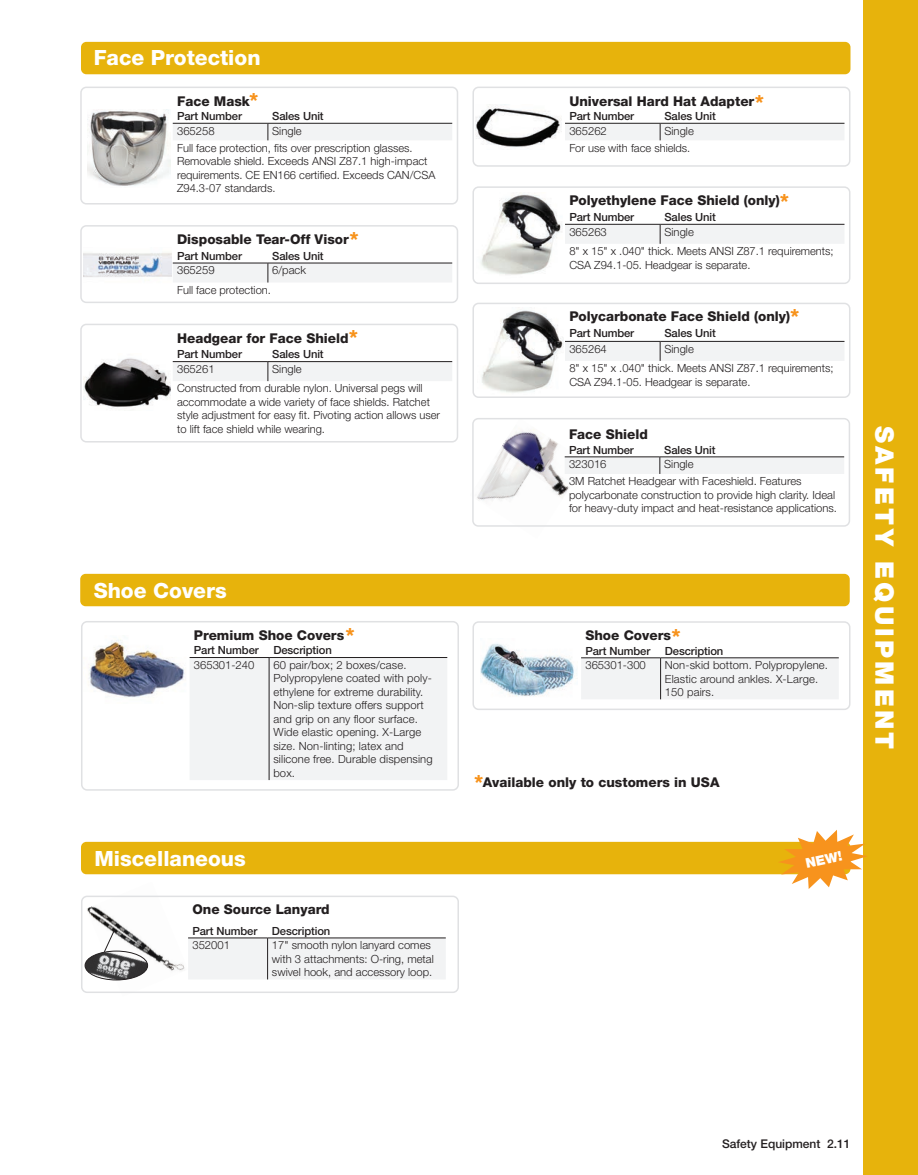
<style>
.page{position:relative;width:918px;height:1175px;background:#fff}
.page>*{position:absolute;margin:0;border:0;box-sizing:border-box;transform-origin:0 0}
.t1{font:900 25.5px "Helvetica Neue LT Std";letter-spacing:.125em;color:#fff}
.t2{font:800 21px "Helvetica Neue LT Std";color:#fff}
.t3{font:800 21px "Helvetica Neue LT Std";color:#f7931d}
.t4{font:800 13.5px "Helvetica Neue LT Std";color:#231f20}
.t5{font:900 13.5px "Helvetica Neue LT Std";color:#fff}
.t6{font:500 12px "Helvetica Neue LT Std";color:#231f20}
.t7{font:300 11.25px/13.5px "Helvetica Neue LT Std";color:#231f20}
.t8{font:500 11.25px "Helvetica Neue LT Std";letter-spacing:-.01em;color:#231f20}
.s1{font-size:21px;color:#f7931d}
</style>
<div class="page">
<div style="left:81px;top:42px;width:769px;height:32px;background:#e7b30c;border-radius:5px"></div>
<div style="left:863px;top:0;width:55px;height:1174px;background:#e7b30c"></div>
<div style="left:80px;top:574px;width:770px;height:32px;background:#e7b30c;border-radius:5px"></div>
<div style="left:173px;top:123px;width:279px;height:17px;background:#f2f3f4"></div>
<div style="left:565px;top:123px;width:279px;height:17px;background:#f2f3f4"></div>
<div style="left:80px;top:87px;width:378px;height:117px;border:2px solid #e0e1e3;border-radius:5px"></div>
<div style="left:472px;top:87px;width:378px;height:80px;border:2px solid #e0e1e3;border-radius:5px"></div>
<img style="left:88px;top:109px;width:82px;height:77px">
<img style="left:475px;top:104px;width:87px;height:43px">
<div style="left:472px;top:186px;width:378px;height:98px;border:2px solid #e0e1e3;border-radius:5px"></div>
<img style="left:481px;top:194px;width:82px;height:81px">
<div style="left:565px;top:224px;width:279px;height:20px;background:#f2f3f4"></div>
<img style="left:473px;top:429px;width:114px;height:98px">
<div style="left:472px;top:303px;width:378px;height:95px;border:2px solid #e0e1e3;border-radius:5px"></div>
<img style="left:482px;top:310px;width:82px;height:83px">
<hr style="left:565px;top:456px;width:95px;height:1px;background:#231f20">
<hr style="left:660px;top:456px;width:184px;height:1px;background:#231f20">
<div style="left:565px;top:457px;width:279px;height:17px;background:#f2f3f4"></div>
<div style="left:472px;top:418px;width:378px;height:108px;border:2px solid #e0e1e3;border-radius:5px"></div>
<div style="left:565px;top:341px;width:279px;height:20px;background:#f2f3f4"></div>
<div style="left:473px;top:621px;width:377px;height:89px;border:2px solid #e0e1e3;border-radius:5px"></div>
<img style="left:481px;top:643px;width:93px;height:54px">
<div style="left:581px;top:658px;width:258px;height:41px;background:#f2f3f4"></div>
<hr style="left:581px;top:657px;width:80px;height:1px;background:#231f20">
<hr style="left:661px;top:657px;width:178px;height:1px;background:#231f20">
<hr style="left:660px;top:658px;width:1px;height:41px;background:#231f20">
<div style="left:81px;top:621px;width:378px;height:169px;border:2px solid #e0e1e3;border-radius:5px"></div>
<img style="left:88px;top:640px;width:98px;height:58px">
<div style="left:190px;top:658px;width:257px;height:122px;background:#f2f3f4"></div>
<hr style="left:190px;top:657px;width:79px;height:1px;background:#231f20">
<hr style="left:269px;top:657px;width:178px;height:1px;background:#231f20">
<hr style="left:269px;top:657px;width:1px;height:123px;background:#231f20">
<img style="left:83px;top:253px;width:88px;height:28px">
<div style="left:173px;top:263px;width:279px;height:19px;background:#f2f3f4"></div>
<div style="left:80px;top:225px;width:378px;height:78px;border:2px solid #e0e1e3;border-radius:5px"></div>
<div style="left:80px;top:324px;width:378px;height:118px;border:2px solid #e0e1e3;border-radius:5px"></div>
<svg style="left:173px;top:361px;width:279px;height:20px"></svg>
<img style="left:84px;top:358px;width:86px;height:51px">
<div style="left:81px;top:842px;width:769px;height:32px;background:#e7b30c;border-radius:5px"></div>
<div style="left:188px;top:938px;width:258px;height:41px;background:#f2f3f4"></div>
<hr style="left:188px;top:937px;width:80px;height:1px;background:#231f20">
<hr style="left:268px;top:937px;width:178px;height:1px;background:#231f20">
<hr style="left:267px;top:938px;width:1px;height:41px;background:#231f20">
<img style="left:87px;top:906px;width:98px;height:75px">
<svg style="left:103px;top:929px;width:12px;height:22px"></svg>
<img style="left:85px;top:951px;width:63px;height:29px">
<div style="left:85px;top:950px;width:63px;height:30px;border:1px solid #231f20;border-radius:50%"></div>
<svg style="left:773px;top:830px;width:94px;height:59px"></svg>
<div style="left:81px;top:895px;width:378px;height:98px;border:2px solid #e0e1e3;border-radius:5px"></div>
<h2 class="t2" style="left:94px;top:45px;width:168px">Face Protection</h2>
<h2 class="t3" style="left:249px;top:88px;width:11px">*</h2>
<h2 class="t3" style="left:755px;top:90px;width:11px">*</h2>
<p class="t4" style="left:177px;top:93px;width:74px">Face Mask</p>
<p class="t8" style="left:177px;top:109px;width:66px">Part Number</p>
<p class="t8" style="left:272px;top:109px;width:53px">Sales Unit</p>
<p class="t7" style="left:177px;top:124px;width:39px">365258</p>
<p class="t4" style="left:569px;top:93px;width:187px">Universal Hard Hat Adapter</p>
<p class="t8" style="left:569px;top:109px;width:66px">Part Number</p>
<p class="t8" style="left:664px;top:109px;width:53px">Sales Unit</p>
<p class="t7" style="left:569px;top:124px;width:39px">365262</p>
<p class="t7" style="left:177px;top:122px;width:237px;line-height:17.1px;text-indent:95px">Single<br>Full face protection, fits over prescription glasses.</p>
<p class="t7" style="left:177px;top:154px;width:260px">Removable shield. Exceeds ANSI Z87.1 high-impact requirements. CE EN166 certified. Exceeds CAN/CSA<br>Z94.3-07 standards.</p>
<p class="t7" style="left:569px;top:122px;width:126px;line-height:17.1px;text-indent:95px">Single<br>For use with face shields.</p>
<h2 class="t3" style="left:780px;top:189px;width:11px">*</h2>
<p class="t4" style="left:569px;top:192px;width:212px">Polyethylene Face Shield (only)</p>
<p class="t8" style="left:569px;top:210px;width:66px">Part Number</p>
<p class="t8" style="left:664px;top:210px;width:53px">Sales Unit</p>
<p class="t7" style="left:569px;top:224px;width:39px">365263</p>
<p class="t7" style="left:569px;top:221px;width:266px;line-height:19.5px;text-indent:95px">Single<br>8" x 15" x .040" thick. Meets ANSI Z87.1 requirements;</p>
<p class="t7" style="left:569px;top:257px;width:183px">CSA Z94.1-05. Headgear is separate.</p>
<h2 class="t3" style="left:350px;top:227px;width:11px">*</h2>
<p class="t4" style="left:177px;top:231px;width:173px">Disposable Tear-Off Visor</p>
<p class="t8" style="left:177px;top:249px;width:66px">Part Number</p>
<p class="t8" style="left:272px;top:249px;width:53px">Sales Unit</p>
<p class="t7" style="left:177px;top:263px;width:39px">365259</p>
<p class="t7" style="left:272px;top:263px;width:35px">6/pack</p>
<p class="t7" style="left:177px;top:283px;width:95px">Full face protection.</p>
<h2 class="t3" style="left:349px;top:325px;width:11px">*</h2>
<p class="t4" style="left:177px;top:330px;width:173px">Headgear for Face Shield</p>
<p class="t8" style="left:177px;top:348px;width:66px">Part Number</p>
<p class="t8" style="left:272px;top:348px;width:53px">Sales Unit</p>
<p class="t7" style="left:177px;top:362px;width:39px">365261</p>
<p class="t7" style="left:177px;top:359px;width:247px;line-height:19.5px;text-indent:95px">Single<br>Constructed from durable nylon. Universal pegs will</p>
<p class="t7" style="left:177px;top:395px;width:265px">accommodate a wide variety of face shields. Ratchet style adjustment for easy fit. Pivoting action allows user to lift face shield while wearing.</p>
<h2 class="t2" style="left:94px;top:577px;width:135px">Shoe Covers</h2>
<h2 class="t3" style="left:790px;top:304px;width:11px">*</h2>
<p class="t4" style="left:569px;top:308px;width:222px">Polycarbonate Face Shield (only)</p>
<p class="t8" style="left:569px;top:326px;width:66px">Part Number</p>
<p class="t8" style="left:664px;top:326px;width:53px">Sales Unit</p>
<p class="t7" style="left:569px;top:342px;width:39px">365264</p>
<p class="t7" style="left:569px;top:339px;width:266px;line-height:19.5px;text-indent:95px">Single<br>8" x 15" x .040" thick. Meets ANSI Z87.1 requirements;</p>
<p class="t7" style="left:569px;top:375px;width:183px">CSA Z94.1-05. Headgear is separate.</p>
<p class="t4" style="left:569px;top:426px;width:81px">Face Shield</p>
<p class="t8" style="left:569px;top:443px;width:66px">Part Number</p>
<p class="t8" style="left:664px;top:443px;width:53px">Sales Unit</p>
<p class="t7" style="left:569px;top:457px;width:39px">323016</p>
<p class="t7" style="left:569px;top:455px;width:234px;line-height:17.1px;text-indent:95px">Single<br>3M Ratchet Headgear with Faceshield. Features</p>
<p class="t7" style="left:569px;top:488px;width:269px">polycarbonate construction to provide high clarity. Ideal for heavy-duty impact and heat-resistance applications.</p>
<h2 class="t3" style="left:345px;top:622px;width:11px">*</h2>
<p class="t4" style="left:194px;top:627px;width:152px">Premium Shoe Covers</p>
<h2 class="t3" style="left:671px;top:623px;width:11px">*</h2>
<p class="t8" style="left:194px;top:643px;width:66px">Part Number</p>
<p class="t8" style="left:273px;top:643px;width:60px">Description</p>
<p class="t7" style="left:194px;top:658px;width:62px">365301-240</p>
<p class="t7" style="left:273px;top:658px;width:161px">60 pair/box; 2 boxes/case.<br>Polypropylene coated with poly&shy;ethylene for extreme durability.<br>Non-slip texture offers support and grip on any floor surface.<br>Wide elastic opening. X-Large size. Non-linting; latex and silicone free. Durable dispensing box.</p>
<p class="t4" style="left:585px;top:627px;width:87px">Shoe Covers</p>
<p class="t8" style="left:585px;top:644px;width:66px">Part Number</p>
<p class="t8" style="left:665px;top:644px;width:60px">Description</p>
<p class="t7" style="left:585px;top:658px;width:62px">365301-300</p>
<p class="t7" style="left:665px;top:658px;width:164px">Non-skid bottom. Polypropylene.<br>Elastic around ankles. X-Large.<br>150 pairs.</p>
<p class="t4" style="left:474px;top:774px;width:247px"><span class="s1">*</span>Available only to customers in USA</p>
<h2 class="t2" style="left:94px;top:845px;width:153px">Miscellaneous</h2>
<p class="t4" style="left:192px;top:901px;width:139px">One Source Lanyard</p>
<p class="t8" style="left:192px;top:924px;width:66px">Part Number</p>
<p class="t8" style="left:272px;top:924px;width:60px">Description</p>
<p class="t7" style="left:192px;top:938px;width:39px">352001</p>
<p class="t7" style="left:272px;top:938px;width:163px">17" smooth nylon lanyard comes with 3 attachments: O-ring, metal swivel hook, and accessory loop.</p>
<p class="t5" style="left:804px;top:855px;width:39px;rotate:-12deg">NEW!</p>
<h1 class="t1" style="left:900px;top:425px;width:325px;rotate:90deg">SAFETY EQUIPMENT</h1>
<p class="t6" style="left:722px;top:1136px;width:130px">Safety Equipment 2.11</p>
</div>
